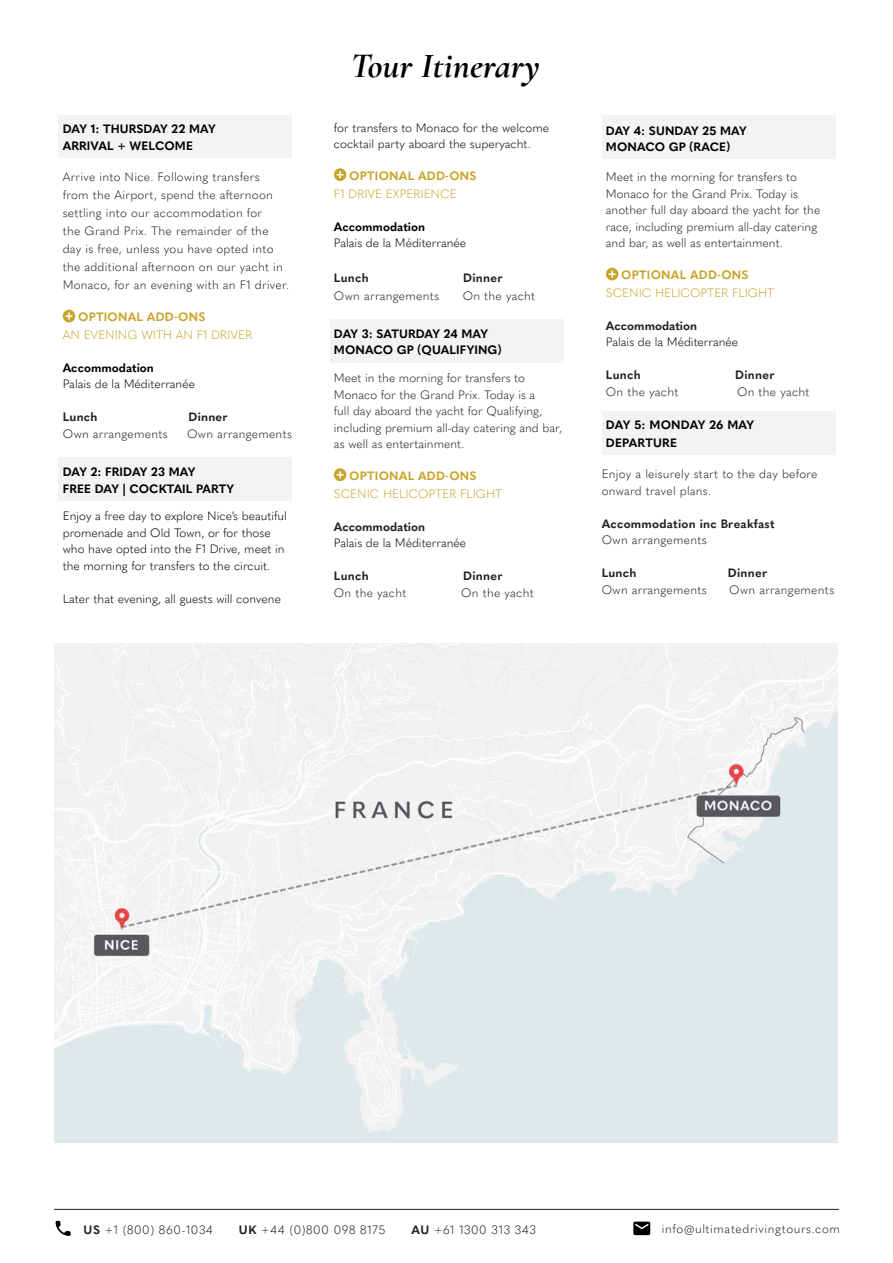
<style>
.page{position:relative;width:893px;height:1263px;background:#fff}
.page>*{position:absolute;margin:0;border:0;box-sizing:border-box;transform-origin:0 0}
.t1{font:italic 700 36px "Cormorant Garamond";color:#000}
.t2{font:300 12px/18px "Quasimoda";letter-spacing:.02em;color:#231f20}
.t3{font:300 12px/16.5px "Quasimoda";color:#000}
.t4{font:300 12px/16.5px "Quasimoda";color:#231f20}
.t5{font:700 12px "Quasimoda";letter-spacing:.01em;color:#000}
.t6{font:300 12px "Quasimoda";color:#c9a42a}
.t7{font:700 12px "Quasimoda";letter-spacing:.02em;color:#231f20}
.t8{font:300 12px "Quasimoda";letter-spacing:.05em;color:#231f20}
.t9{font:700 12px "Quasimoda";letter-spacing:.02em;color:#c9a42a}
.t10{font:700 12px "Quasimoda";color:#231f20}
.t11{font:300 12px "Quasimoda";letter-spacing:.055em;color:#231f20}
.s1{font-weight:700}
</style>
<div class="page">
<svg style="left:633px;top:1221px;width:17px;height:14px"></svg>
<svg style="left:55px;top:1221px;width:16px;height:15px"></svg>
<hr style="left:54px;top:1209px;width:785px;height:1px;background:#231f20">
<div style="left:58px;top:115px;width:234px;height:42px;background:#f2f3f4"></div>
<div style="left:63px;top:310px;width:12px;height:12px;border:2px solid #c9a42a;border-radius:50%"></div>
<svg style="left:66px;top:313px;width:6px;height:6px"></svg>
<div style="left:58px;top:457px;width:234px;height:43px;background:#f2f3f4"></div>
<div style="left:334px;top:168px;width:12px;height:13px;border:2px solid #c9a42a;border-radius:50%"></div>
<svg style="left:337px;top:172px;width:6px;height:6px"></svg>
<div style="left:330px;top:319px;width:233px;height:43px;background:#f2f3f4"></div>
<div style="left:334px;top:468px;width:12px;height:13px;border:2px solid #c9a42a;border-radius:50%"></div>
<svg style="left:337px;top:472px;width:6px;height:6px"></svg>
<div style="left:602px;top:116px;width:233px;height:43px;background:#f2f3f4"></div>
<div style="left:606px;top:268px;width:12px;height:12px;border:2px solid #c9a42a;border-radius:50%"></div>
<svg style="left:609px;top:271px;width:6px;height:6px"></svg>
<div style="left:602px;top:411px;width:233px;height:43px;background:#f2f3f4"></div>
<img style="left:54px;top:643px;width:783px;height:499px">
<p class="t5" style="left:63px;top:120px;width:155px">DAY 1: THURSDAY 22 MAY</p>
<p class="t5" style="left:63px;top:136px;width:132px">ARRIVAL + WELCOME</p>
<p class="t2" style="left:63px;top:167px;width:228px">Arrive into Nice. Following transfers<br>from the Airport, spend the afternoon settling into our accommodation for<br>the Grand Prix. The remainder of the day is free, unless you have opted into the additional afternoon on our yacht in Monaco, for an evening with an F1 driver.</p>
<p class="t9" style="left:78px;top:307px;width:129px">OPTIONAL ADD-ONS</p>
<p class="t6" style="left:63px;top:326px;width:191px">AN EVENING WITH AN F1 DRIVER</p>
<p class="t5" style="left:63px;top:358px;width:93px">Accommodation</p>
<p class="t3" style="left:63px;top:375px;width:134px">Palais de la Méditerranée</p>
<p class="t7" style="left:63px;top:408px;width:36px">Lunch</p>
<p class="t7" style="left:188px;top:408px;width:41px">Dinner</p>
<p class="t2" style="left:63px;top:424px;width:107px">Own arrangements</p>
<p class="t2" style="left:187px;top:424px;width:107px">Own arrangements</p>
<p class="t5" style="left:63px;top:462px;width:134px">DAY 2: FRIDAY 23 MAY</p>
<p class="t5" style="left:63px;top:479px;width:173px">FREE DAY | COCKTAIL PARTY</p>
<p class="t3" style="left:63px;top:507px;width:226px">Enjoy a free day to explore Nice’s beautiful promenade and Old Town, or for those who have opted into the F1 Drive, meet in the morning for transfers to the circuit.</p>
<p class="t3" style="left:63px;top:590px;width:220px">Later that evening, all guests will convene</p>
<p class="t1" style="left:351px;top:44px;width:191px">Tour Itinerary</p>
<p class="t3" style="left:334px;top:118px;width:217px">for transfers to Monaco for the welcome cocktail party aboard the superyacht.</p>
<p class="t9" style="left:349px;top:166px;width:129px">OPTIONAL ADD-ONS</p>
<p class="t6" style="left:334px;top:184px;width:124px">F1 DRIVE EXPERIENCE</p>
<p class="t5" style="left:334px;top:217px;width:93px">Accommodation</p>
<p class="t3" style="left:334px;top:234px;width:134px">Palais de la Méditerranée</p>
<p class="t7" style="left:334px;top:268px;width:36px">Lunch</p>
<p class="t7" style="left:463px;top:268px;width:41px">Dinner</p>
<p class="t2" style="left:334px;top:286px;width:107px">Own arrangements</p>
<p class="t2" style="left:463px;top:286px;width:74px">On the yacht</p>
<p class="t5" style="left:334px;top:324px;width:156px">DAY 3: SATURDAY 24 MAY</p>
<p class="t5" style="left:334px;top:341px;width:169px">MONACO GP (QUALIFYING)</p>
<p class="t4" style="left:334px;top:369px;width:230px">Meet in the morning for transfers to Monaco for the Grand Prix. Today is a<br>full day aboard the yacht for Qualifying, including premium all-day catering and bar, as well as entertainment.</p>
<p class="t9" style="left:349px;top:466px;width:129px">OPTIONAL ADD-ONS</p>
<p class="t6" style="left:334px;top:484px;width:170px">SCENIC HELICOPTER FLIGHT</p>
<p class="t10" style="left:334px;top:517px;width:93px">Accommodation</p>
<p class="t3" style="left:334px;top:534px;width:134px">Palais de la Méditerranée</p>
<p class="t7" style="left:334px;top:566px;width:36px">Lunch</p>
<p class="t7" style="left:463px;top:566px;width:41px">Dinner</p>
<p class="t2" style="left:334px;top:583px;width:74px">On the yacht</p>
<p class="t2" style="left:461px;top:583px;width:74px">On the yacht</p>
<p class="t5" style="left:606px;top:121px;width:142px">DAY 4: SUNDAY 25 MAY</p>
<p class="t5" style="left:606px;top:138px;width:126px">MONACO GP (RACE)</p>
<p class="t4" style="left:606px;top:168px;width:216px">Meet in the morning for transfers to Monaco for the Grand Prix. Today is another full day aboard the yacht for the race, including premium all-day catering and bar, as well as entertainment.</p>
<p class="t9" style="left:621px;top:265px;width:129px">OPTIONAL ADD-ONS</p>
<p class="t6" style="left:606px;top:284px;width:170px">SCENIC HELICOPTER FLIGHT</p>
<p class="t10" style="left:606px;top:316px;width:93px">Accommodation</p>
<p class="t3" style="left:606px;top:333px;width:134px">Palais de la Méditerranée</p>
<p class="t7" style="left:606px;top:366px;width:36px">Lunch</p>
<p class="t7" style="left:735px;top:366px;width:41px">Dinner</p>
<p class="t2" style="left:606px;top:382px;width:74px">On the yacht</p>
<p class="t2" style="left:737px;top:382px;width:74px">On the yacht</p>
<p class="t5" style="left:606px;top:416px;width:150px">DAY 5: MONDAY 26 MAY</p>
<p class="t5" style="left:606px;top:434px;width:73px">DEPARTURE</p>
<p class="t2" style="left:602px;top:465px;width:217px;line-height:16.5px">Enjoy a leisurely start to the day before onward travel plans.</p>
<p class="t7" style="left:602px;top:514px;width:174px">Accommodation inc Breakfast</p>
<p class="t2" style="left:602px;top:530px;width:107px">Own arrangements</p>
<p class="t7" style="left:602px;top:564px;width:36px">Lunch</p>
<p class="t7" style="left:728px;top:564px;width:41px">Dinner</p>
<p class="t2" style="left:602px;top:580px;width:107px">Own arrangements</p>
<p class="t2" style="left:729px;top:580px;width:107px">Own arrangements</p>
<p class="t8" style="left:84px;top:1221px;width:131px"><span class="s1">US</span> +1 (800) 860-1034</p>
<p class="t11" style="left:239px;top:1221px;width:148px"><span class="s1">UK</span> +44 (0)800 098 8175</p>
<p class="t8" style="left:411px;top:1221px;width:126px"><span class="s1">AU</span> +61 1300 313 343</p>
<p class="t8" style="left:662px;top:1220px;width:180px">info@ultimatedrivingtours.com</p>
</div>
